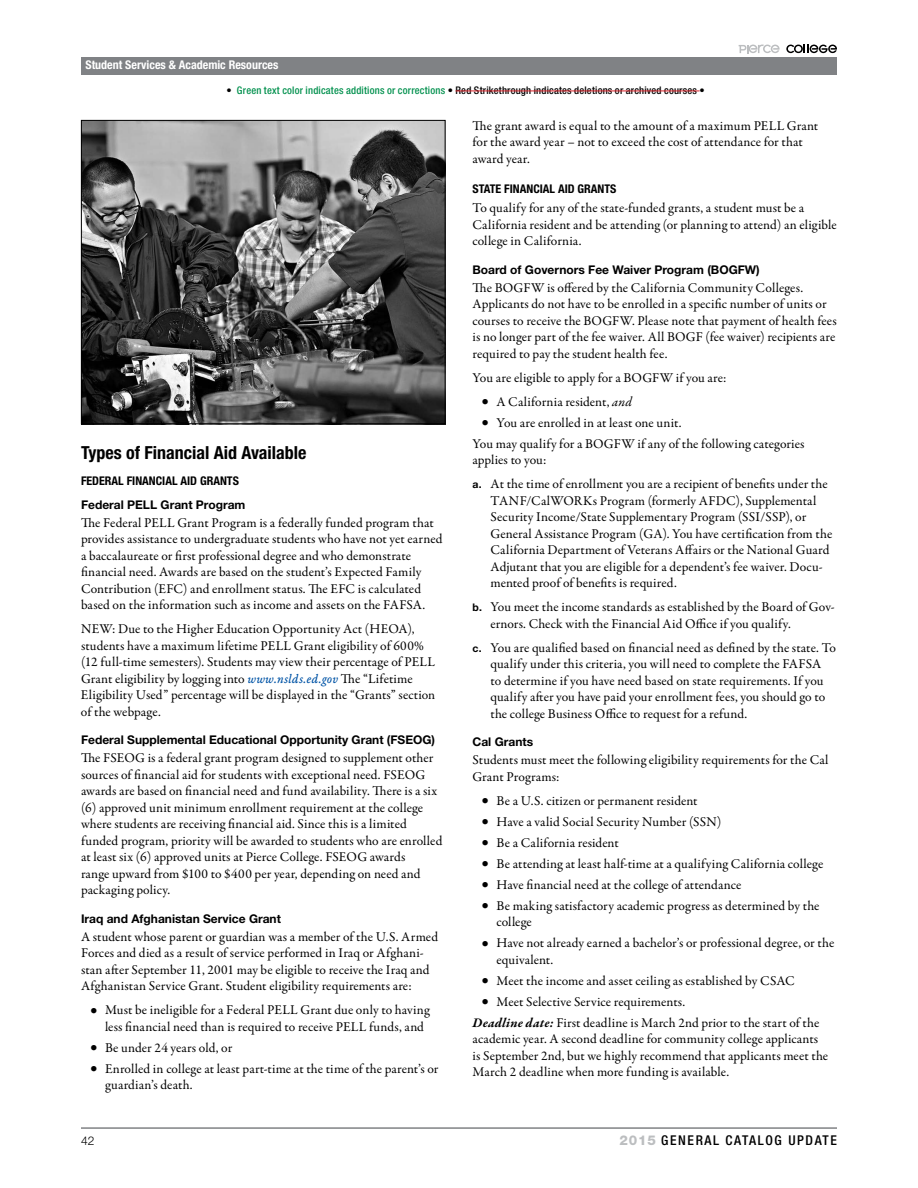
<style>
.page{position:relative;width:918px;height:1188px;background:#fff}
.page>*{position:absolute;margin:0;border:0;box-sizing:border-box;transform-origin:0 0}
.t1{font:700 condensed 18px "Helvetica Neue LT Std";color:#000}
.t2{font:13.5px/16.5px "Garamond Premr Pro";letter-spacing:.005em;color:#000}
.t3{font:500 condensed 13.5px "Helvetica Neue LT Std";letter-spacing:.12em;color:#000}
.t4{font:700 12px "Helvetica Neue LT Std";color:#000}
.t5{font:700 condensed 12px "Helvetica Neue LT Std";color:#000}
.t6{font:700 condensed 12px "Helvetica Neue LT Std";color:#fff}
.t7{font:300 12px "Helvetica Neue LT Std";color:#000}
.t8{font:500 condensed 10.5px "Helvetica Neue LT Std";letter-spacing:.02em;color:#000}
.s1{color:#00904d}
.s2{font-family:"Garamond Premr Pro Med It Capt";color:#0054a6}
.s3{font-family:"Helvetica Neue LT Std";font-weight:700;font-size:15px}
.s4{font-style:italic}
.s5{font-family:"Helvetica Neue LT Std";font-weight:700;font-size:10.5px}
.s6{font-weight:700;font-style:italic}
.s7{font-weight:800;font-stretch:normal;color:#bcbec0}
</style>
<div class="page">
<hr style="left:81px;top:1127px;width:756px;height:2px;background:#808285">
<svg style="left:786px;top:44px;width:51px;height:9px"></svg>
<svg style="left:739px;top:45px;width:41px;height:8px"></svg>
<div style="left:81px;top:57px;width:756px;height:18px;background:#808285"></div>
<hr style="left:456px;top:91px;width:244px;height:1px;background:#da2128">
<img style="left:83px;top:122px;width:361px;height:300px">
<div style="left:81px;top:120px;width:365px;height:304px;border:1px solid #000"></div>
<p class="t6" style="left:86px;top:58px;width:195px">Student Services &amp; Academic Resources</p>
<p class="t8" style="left:227px;top:84px;width:480px">• <span class="s1">Green text color indicates additions or corrections</span> • Red Strikethrough indicates deletions or archived courses •</p>
<h1 class="t1" style="left:81px;top:442px;width:227px">Types of Financial Aid Available</h1>
<p class="t5" style="left:81px;top:473px;width:159px">FEDERAL FINANCIAL AID GRANTS</p>
<p class="t4" style="left:81px;top:497px;width:166px">Federal PELL Grant Program</p>
<p class="t2" style="left:81px;top:515px;width:363px">The Federal PELL Grant Program is a federally funded program that provides assistance to undergraduate students who have not yet earned a baccalaureate or first professional degree and who demonstrate financial need. Awards are based on the student’s Expected Family Contribution (EFC) and enrollment status. The EFC is calculated based on the information such as income and assets on the FAFSA.</p>
<p class="t2" style="left:81px;top:621px;width:356px">NEW: Due to the Higher Education Opportunity Act (HEOA), students have a maximum lifetime PELL Grant eligibility of 600% (12 full-time semesters). Students may view their percentage of PELL Grant eligibility by logging into <span class="s2">www.nslds.ed.gov</span> The “Lifetime Eligibility Used” percentage will be displayed in the “Grants” section of the webpage.</p>
<p class="t4" style="left:81px;top:733px;width:356px">Federal Supplemental Educational Opportunity Grant (FSEOG)</p>
<p class="t2" style="left:81px;top:750px;width:363px">The FSEOG is a federal grant program designed to supplement other sources of financial aid for students with exceptional need. FSEOG awards are based on financial need and fund availability. There is a six (6) approved unit minimum enrollment requirement at the college where students are receiving financial aid. Since this is a limited funded program, priority will be awarded to students who are enrolled at least six (6) approved units at Pierce College. FSEOG awards<br>range upward from $100 to $400 per year, depending on need and packaging policy.</p>
<p class="t4" style="left:81px;top:911px;width:202px">Iraq and Afghanistan Service Grant</p>
<p class="t2" style="left:81px;top:929px;width:359px">A student whose parent or guardian was a member of the U.S. Armed Forces and died as a result of service performed in Iraq or Afghani&shy;stan after September 11, 2001 may be eligible to receive the Iraq and Afghanistan Service Grant. Student eligibility requirements are:</p>
<p class="t2" style="left:105px;top:1002px;width:326px;text-indent:-15px"><span class="s3">•</span> Must be ineligible for a Federal PELL Grant due only to having less financial need than is required to receive PELL funds, and</p>
<p class="t2" style="left:90px;top:1040px;width:144px"><span class="s3">•</span> Be under 24 years old, or</p>
<p class="t2" style="left:105px;top:1061px;width:335px;text-indent:-15px"><span class="s3">•</span> Enrolled in college at least part-time at the time of the parent’s or guardian’s death.</p>
<p class="t7" style="left:81px;top:1134px;width:15px">42</p>
<p class="t2" style="left:472px;top:118px;width:347px">The grant award is equal to the amount of a maximum PELL Grant for the award year – not to exceed the cost of attendance for that award year.</p>
<p class="t5" style="left:472px;top:181px;width:145px">STATE FINANCIAL AID GRANTS</p>
<p class="t2" style="left:472px;top:200px;width:366px">To qualify for any of the state-funded grants, a student must be a<br>California resident and be attending (or planning to attend) an eligible college in California.</p>
<p class="t4" style="left:472px;top:262px;width:289px">Board of Governors Fee Waiver Program (BOGFW)</p>
<p class="t2" style="left:472px;top:280px;width:366px">The BOGFW is offered by the California Community Colleges.<br>Applicants do not have to be enrolled in a specific number of units or courses to receive the BOGFW. Please note that payment of health fees is no longer part of the fee waiver. All BOGF (fee waiver) recipients are required to pay the student health fee.</p>
<p class="t2" style="left:472px;top:370px;width:256px">You are eligible to apply for a BOGFW if you are:</p>
<p class="t2" style="left:482px;top:394px;width:152px"><span class="s3">•</span> A California resident, <span class="s4">and</span></p>
<p class="t2" style="left:472px;top:412px;width:333px;line-height:21px;text-indent:9px"><span class="s3">•</span> You are enrolled in at least one unit.<br>You may qualify for a BOGFW if any of the following categories</p>
<p class="t2" style="left:472px;top:448px;width:357px;line-height:24px">applies to you:<br><span class="s5">a.</span> At the time of enrollment you are a recipient of benefits under the</p>
<p class="t2" style="left:490px;top:493px;width:343px">TANF/CalWORKs Program (formerly AFDC), Supplemental Security Income/State Supplementary Program (SSI/SSP), or General Assistance Program (GA). You have certification from the California Department of Veterans Affairs or the National Guard Adjutant that you are eligible for a dependent’s fee waiver. Docu&shy;mented proof of benefits is required.</p>
<p class="t2" style="left:490px;top:599px;width:346px;text-indent:-18px"><span class="s5">b.</span> You meet the income standards as established by the Board of Gov&shy;ernors. Check with the Financial Aid Office if you qualify.</p>
<p class="t2" style="left:490px;top:640px;width:347px;text-indent:-18px"><span class="s5">c.</span> You are qualified based on financial need as defined by the state. To qualify under this criteria, you will need to complete the FAFSA<br>to determine if you have need based on state requirements. If you qualify after you have paid your enrollment fees, you should go to the college Business Office to request for a refund.</p>
<p class="t4" style="left:472px;top:735px;width:62px">Cal Grants</p>
<p class="t2" style="left:472px;top:752px;width:358px">Students must meet the following eligibility requirements for the Cal<br>Grant Programs:</p>
<p class="t2" style="left:482px;top:793px;width:218px"><span class="s3">•</span> Be a U.S. citizen or permanent resident</p>
<p class="t2" style="left:482px;top:814px;width:242px"><span class="s3">•</span> Have a valid Social Security Number (SSN)</p>
<p class="t2" style="left:482px;top:835px;width:139px"><span class="s3">•</span> Be a California resident</p>
<p class="t2" style="left:482px;top:856px;width:343px"><span class="s3">•</span> Be attending at least half-time at a qualifying California college</p>
<p class="t2" style="left:482px;top:877px;width:262px"><span class="s3">•</span> Have financial need at the college of attendance</p>
<p class="t2" style="left:497px;top:898px;width:325px;text-indent:-15px"><span class="s3">•</span> Be making satisfactory academic progress as determined by the college</p>
<p class="t2" style="left:497px;top:935px;width:339px;text-indent:-15px"><span class="s3">•</span> Have not already earned a bachelor’s or professional degree, or the equivalent.</p>
<p class="t2" style="left:482px;top:973px;width:315px"><span class="s3">•</span> Meet the income and asset ceiling as established by CSAC</p>
<p class="t2" style="left:472px;top:991px;width:348px;line-height:21px;text-indent:9px"><span class="s3">•</span> Meet Selective Service requirements.<br><span class="s6">Deadline date:</span> First deadline is March 2nd prior to the start of the</p>
<p class="t2" style="left:472px;top:1031px;width:357px">academic year. A second deadline for community college applicants is September 2nd, but we highly recommend that applicants meet the<br>March 2 deadline when more funding is available.</p>
<p class="t3" style="left:619px;top:1133px;width:219px"><span class="s7">2015</span> GENERAL CATALOG UPDATE</p>
</div>
